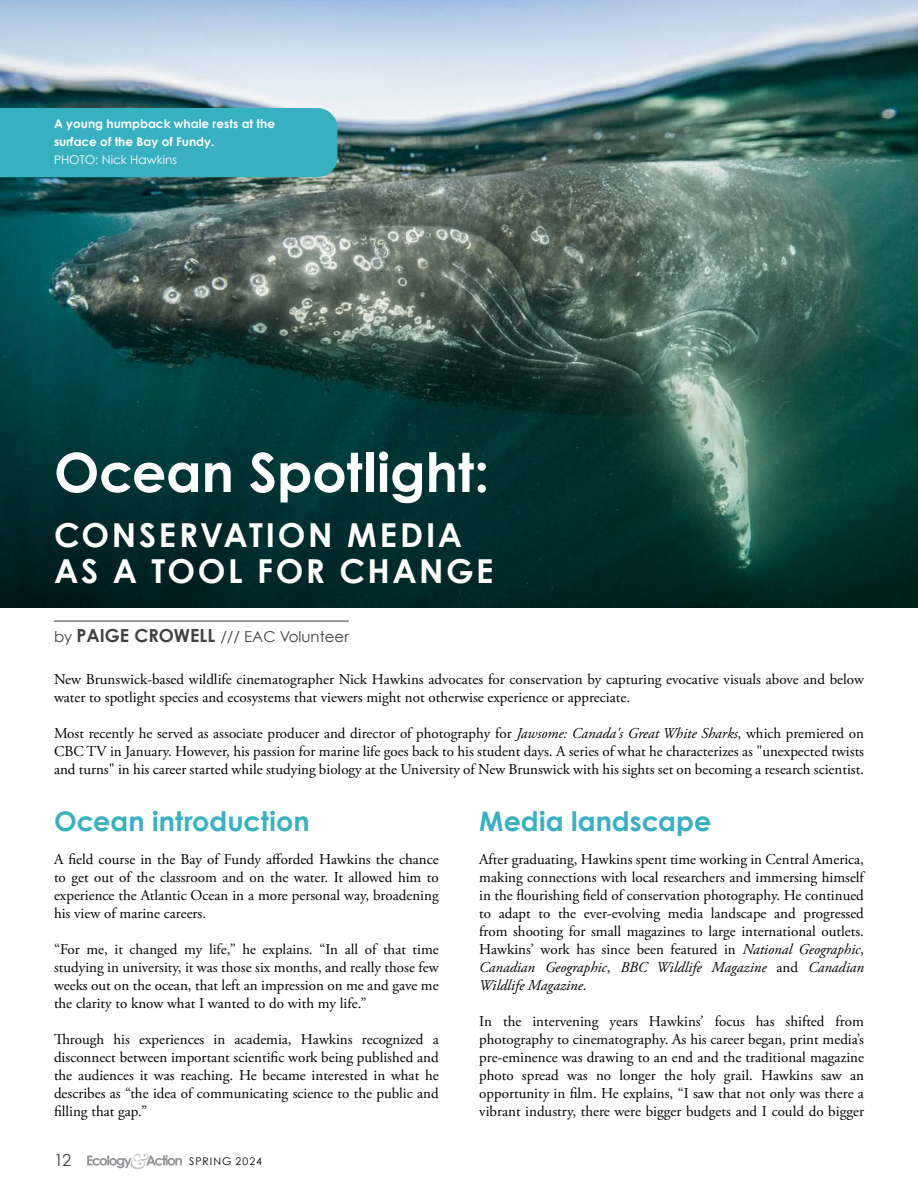
<style>
.page{position:relative;width:918px;height:1188px;background:#fff}
.page>*{position:absolute;margin:0;border:0;box-sizing:border-box;transform-origin:0 0}
.t1{font:700 54px "Century Gothic";letter-spacing:-.005em;color:#fff}
.t2{font:700 33px/36px "Century Gothic";letter-spacing:.08em;color:#fff}
.t3{font:700 27px "Century Gothic";letter-spacing:.005em;color:#37b0c1}
.t4{font:16.5px "Century Gothic";color:#414042}
.t5{font:15px/18px "Adobe Garamond Pro";color:#000;text-align:justify}
.t6{font:15px "Century Gothic";color:#414042}
.t7{font:700 12px/18px "Century Gothic";color:#fff}
.t8{font:12px "Century Gothic";color:#fff}
.t9{font:10.5px "Century Gothic";letter-spacing:.095em;color:#000}
.s1{font-weight:700;font-size:18px}
.s2{font-style:italic}
</style>
<div class="page">
<img style="left:0;top:0;width:918px;height:608px">
<svg style="left:87px;top:1154px;width:95px;height:15px"></svg>
<hr style="left:54px;top:621px;width:295px;height:1px;background:#414042">
<div style="left:0;top:108px;width:338px;height:69px;background:#37b0c1"></div>
<p class="t7" style="left:54px;top:114px;width:223px">A young humpback whale rests at the surface of the Bay of Fundy.</p>
<p class="t8" style="left:54px;top:152px;width:125px">PHOTO: Nick Hawkins</p>
<h1 class="t1" style="left:54px;top:438px;width:437px">Ocean Spotlight:</h1>
<h2 class="t2" style="left:54px;top:516px;width:441px">CONSERVATION MEDIA<br>AS A TOOL FOR CHANGE</h2>
<p class="t6" style="left:54px;top:627px;width:296px">by <span class="s1">PAIGE CROWELL</span> /// EAC Volunteer</p>
<p class="t5" style="left:54px;top:671px;width:811px">New Brunswick-based wildlife cinematographer Nick Hawkins advocates for conservation by capturing evocative visuals above and below water to spotlight species and ecosystems that viewers might not otherwise experience or appreciate.</p>
<p class="t5" style="left:54px;top:725px;width:812px">Most recently he served as associate producer and director of photography for <span class="s2">Jawsome: Canada's Great White Sharks</span>, which premiered on CBC TV in January. However, his passion for marine life goes back to his student days. A series of what he characterizes as "unexpected twists and turns" in his career started while studying biology at the University of New Brunswick with his sights set on becoming a research scientist.</p>
<h3 class="t3" style="left:54px;top:804px;width:257px">Ocean introduction</h3>
<p class="t5" style="left:54px;top:851px;width:386px">A field course in the Bay of Fundy afforded Hawkins the chance to get out of the classroom and on the water. It allowed him to experience the Atlantic Ocean in a more personal way, broadening his view of marine careers.</p>
<p class="t5" style="left:54px;top:941px;width:386px">“For me, it changed my life,” he explains. “In all of that time studying in university, it was those six months, and really those few weeks out on the ocean, that left an impression on me and gave me the clarity to know what I wanted to do with my life.”</p>
<p class="t5" style="left:54px;top:1031px;width:386px">Through his experiences in academia, Hawkins recognized a disconnect between important scientific work being published and the audiences it was reaching. He became interested in what he describes as “the idea of communicating science to the public and filling that gap.”</p>
<p class="t4" style="left:54px;top:1150px;width:19px">12</p>
<p class="t9" style="left:189px;top:1155px;width:74px">SPRING 2024</p>
<h3 class="t3" style="left:479px;top:804px;width:234px">Media landscape</h3>
<p class="t5" style="left:479px;top:851px;width:386px">After graduating, Hawkins spent time working in Central America, making connections with local researchers and immersing himself in the flourishing field of conservation photography. He continued to adapt to the ever-evolving media landscape and progressed from shooting for small magazines to large international outlets.<br>Hawkins’ work has since been featured in <span class="s2">National Geographic</span>, <span class="s2">Canadian Geographic</span>, <span class="s2">BBC Wildlife Magazine</span> and <span class="s2">Canadian Wildlife Magazine</span>.</p>
<p class="t5" style="left:479px;top:1013px;width:386px">In the intervening years Hawkins’ focus has shifted from photography to cinematography. As his career began, print media’s pre-eminence was drawing to an end and the traditional magazine photo spread was no longer the holy grail. Hawkins saw an opportunity in film. He explains, “I saw that not only was there a vibrant industry, there were bigger budgets and I could do bigger</p>
</div>
